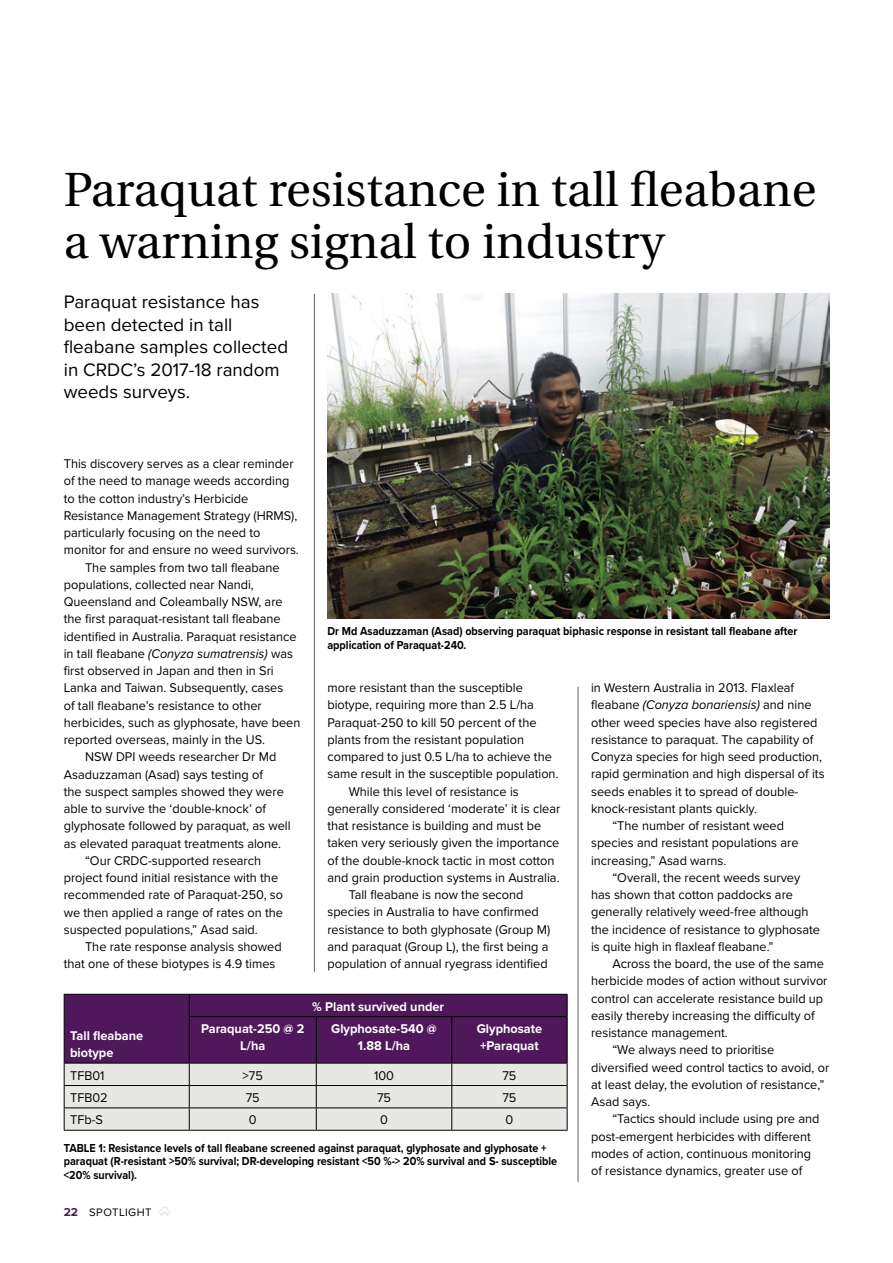
<style>
.page{position:relative;width:893px;height:1263px;background:#fff}
.page>*{position:absolute;margin:0;border:0;box-sizing:border-box;transform-origin:0 0}
.t1{font:47.85px/51.8px "Utopia";color:#000}
.t2{font:18.75px/22.5px "Proxima Nova";color:#000}
.t3{font:13.2px "Proxima Nova";color:#000}
.t4{font:700 13.2px/17.2px "Proxima Nova";color:#fff}
.t5{font:italic 13.2px "Proxima Nova";color:#000}
.t6{font:700 12px/13.5px "Proxima Nova";color:#000;scale:.9 1}
.t7{font:11.25px "Proxima Nova";letter-spacing:.04em;color:#000}
.s1{font-style:normal}
.s2{font-weight:700;font-size:12px;color:#4f185b}
</style>
<div class="page">
<svg style="left:160px;top:1207px;width:10px;height:8px"></svg>
<hr style="left:314px;top:294px;width:1px;height:678px;background:#5e6062">
<hr style="left:578px;top:687px;width:1px;height:495px;background:#5e6062">
<svg style="left:64px;top:994px;width:504px;height:136px;background:#927797"></svg>
<hr style="left:64px;top:1130px;width:125px;height:1px;background:#000">
<hr style="left:189px;top:1130px;width:127px;height:1px;background:#000">
<hr style="left:316px;top:1130px;width:136px;height:1px;background:#000">
<hr style="left:452px;top:1130px;width:115px;height:1px;background:#000">
<img style="left:327px;top:293px;width:502px;height:325px">
<h1 class="t1" style="left:64px;top:165px;width:754px">Paraquat resistance in tall fleabane a warning signal to industry</h1>
<h2 class="t2" style="left:64px;top:290px;width:226px">Paraquat resistance has been detected in tall fleabane samples collected in CRDC’s 2017-18 random weeds surveys.</h2>
<p class="t3" style="left:64px;top:454px;width:231px">This discovery serves as a clear reminder</p>
<p class="t3" style="left:64px;top:471px;width:227px">of the need to manage weeds according</p>
<p class="t3" style="left:64px;top:488px;width:186px">to the cotton industry’s Herbicide</p>
<p class="t3" style="left:64px;top:505px;width:235px">Resistance Management Strategy (HRMS),</p>
<p class="t3" style="left:64px;top:523px;width:198px">particularly focusing on the need to</p>
<p class="t3" style="left:64px;top:540px;width:237px">monitor for and ensure no weed survivors.</p>
<p class="t3" style="left:85px;top:557px;width:196px">The samples from two tall fleabane</p>
<p class="t3" style="left:64px;top:574px;width:192px">populations, collected near Nandi,</p>
<p class="t3" style="left:64px;top:592px;width:220px">Queensland and Coleambally NSW, are</p>
<p class="t3" style="left:64px;top:609px;width:218px">the first paraquat-resistant tall fleabane</p>
<p class="t3" style="left:64px;top:626px;width:234px">identified in Australia. Paraquat resistance</p>
<p class="t5" style="left:64px;top:643px;width:231px"><span class="s1">in tall fleabane</span> (Conyza sumatrensis) <span class="s1">was</span></p>
<p class="t3" style="left:64px;top:661px;width:212px">first observed in Japan and then in Sri</p>
<p class="t3" style="left:64px;top:678px;width:221px">Lanka and Taiwan. Subsequently, cases</p>
<p class="t3" style="left:64px;top:695px;width:199px">of tall fleabane’s resistance to other</p>
<p class="t3" style="left:64px;top:712px;width:238px">herbicides, such as glyphosate, have been</p>
<p class="t3" style="left:64px;top:730px;width:203px">reported overseas, mainly in the US.</p>
<p class="t3" style="left:85px;top:747px;width:193px">NSW DPI weeds researcher Dr Md</p>
<p class="t3" style="left:64px;top:764px;width:201px">Asaduzzaman (Asad) says testing of</p>
<p class="t3" style="left:64px;top:781px;width:222px">the suspect samples showed they were</p>
<p class="t3" style="left:64px;top:799px;width:204px">able to survive the ‘double-knock’ of</p>
<p class="t3" style="left:64px;top:816px;width:228px">glyphosate followed by paraquat, as well</p>
<p class="t3" style="left:64px;top:833px;width:219px">as elevated paraquat treatments alone.</p>
<p class="t3" style="left:85px;top:850px;width:178px">“Our CRDC-supported research</p>
<p class="t3" style="left:64px;top:868px;width:216px">project found initial resistance with the</p>
<p class="t3" style="left:64px;top:885px;width:221px">recommended rate of Paraquat-250, so</p>
<p class="t3" style="left:64px;top:902px;width:221px">we then applied a range of rates on the</p>
<p class="t3" style="left:64px;top:919px;width:196px">suspected populations,” Asad said.</p>
<p class="t3" style="left:85px;top:937px;width:198px">The rate response analysis showed</p>
<p class="t3" style="left:64px;top:954px;width:213px">that one of these biotypes is 4.9 times</p>
<p class="t6" style="left:327px;top:624px;width:524px">Dr Md Asaduzzaman (Asad) observing paraquat biphasic response in resistant tall fleabane after application of Paraquat-240.</p>
<p class="t3" style="left:591px;top:678px;width:205px">in Western Australia in 2013. Flaxleaf</p>
<p class="t5" style="left:591px;top:695px;width:222px"><span class="s1">fleabane</span> (Conyza bonariensis) <span class="s1">and nine</span></p>
<p class="t3" style="left:591px;top:712px;width:228px">other weed species have also registered</p>
<p class="t3" style="left:591px;top:730px;width:224px">resistance to paraquat. The capability of</p>
<p class="t3" style="left:591px;top:747px;width:233px">Conyza species for high seed production,</p>
<p class="t3" style="left:591px;top:764px;width:235px">rapid germination and high dispersal of its</p>
<p class="t3" style="left:591px;top:781px;width:209px">seeds enables it to spread of double-</p>
<p class="t3" style="left:591px;top:799px;width:167px">knock-resistant plants quickly.</p>
<p class="t3" style="left:612px;top:816px;width:173px">“The number of resistant weed</p>
<p class="t3" style="left:591px;top:833px;width:209px">species and resistant populations are</p>
<p class="t3" style="left:591px;top:850px;width:137px">increasing,” Asad warns.</p>
<p class="t3" style="left:612px;top:868px;width:190px">“Overall, the recent weeds survey</p>
<p class="t3" style="left:591px;top:885px;width:203px">has shown that cotton paddocks are</p>
<p class="t3" style="left:591px;top:902px;width:219px">generally relatively weed-free although</p>
<p class="t3" style="left:591px;top:919px;width:230px">the incidence of resistance to glyphosate</p>
<p class="t3" style="left:591px;top:937px;width:184px">is quite high in flaxleaf fleabane.”</p>
<p class="t3" style="left:612px;top:954px;width:213px">Across the board, the use of the same</p>
<p class="t3" style="left:591px;top:971px;width:238px">herbicide modes of action without survivor</p>
<p class="t3" style="left:591px;top:988px;width:234px">control can accelerate resistance build up</p>
<p class="t3" style="left:591px;top:1006px;width:225px">easily thereby increasing the difficulty of</p>
<p class="t3" style="left:591px;top:1023px;width:138px">resistance management.</p>
<p class="t3" style="left:612px;top:1040px;width:163px">“We always need to prioritise</p>
<p class="t3" style="left:591px;top:1057px;width:240px">diversified weed control tactics to avoid, or</p>
<p class="t3" style="left:591px;top:1074px;width:235px">at least delay, the evolution of resistance,”</p>
<p class="t3" style="left:591px;top:1092px;width:61px">Asad says.</p>
<p class="t3" style="left:612px;top:1109px;width:209px">“Tactics should include using pre and</p>
<p class="t3" style="left:591px;top:1126px;width:221px">post-emergent herbicides with different</p>
<p class="t3" style="left:591px;top:1143px;width:222px">modes of action, continuous monitoring</p>
<p class="t3" style="left:591px;top:1161px;width:213px">of resistance dynamics, greater use of</p>
<p class="t3" style="left:327px;top:678px;width:197px">more resistant than the susceptible</p>
<p class="t3" style="left:327px;top:695px;width:208px">biotype, requiring more than 2.5 L/ha</p>
<p class="t3" style="left:327px;top:712px;width:211px">Paraquat-250 to kill 50 percent of the</p>
<p class="t3" style="left:327px;top:730px;width:198px">plants from the resistant population</p>
<p class="t3" style="left:327px;top:747px;width:226px">compared to just 0.5 L/ha to achieve the</p>
<p class="t3" style="left:327px;top:764px;width:233px">same result in the susceptible population.</p>
<p class="t3" style="left:349px;top:781px;width:172px">While this level of resistance is</p>
<p class="t3" style="left:327px;top:799px;width:234px">generally considered ‘moderate’ it is clear</p>
<p class="t3" style="left:327px;top:816px;width:215px">that resistance is building and must be</p>
<p class="t3" style="left:327px;top:833px;width:234px">taken very seriously given the importance</p>
<p class="t3" style="left:327px;top:850px;width:229px">of the double-knock tactic in most cotton</p>
<p class="t3" style="left:327px;top:868px;width:234px">and grain production systems in Australia.</p>
<p class="t3" style="left:349px;top:885px;width:176px">Tall fleabane is now the second</p>
<p class="t3" style="left:327px;top:902px;width:213px">species in Australia to have confirmed</p>
<p class="t3" style="left:327px;top:919px;width:224px">resistance to both glyphosate (Group M)</p>
<p class="t3" style="left:327px;top:937px;width:223px">and paraquat (Group L), the first being a</p>
<p class="t3" style="left:327px;top:954px;width:222px">population of annual ryegrass identified</p>
<p class="t4" style="left:312px;top:997px;width:133px">% Plant survived under</p>
<p class="t4" style="left:201px;top:1020px;width:105px;text-align:center">Paraquat-250 @ 2<br>L/ha</p>
<p class="t4" style="left:331px;top:1020px;width:107px;text-align:center">Glyphosate-540 @<br>1.88 L/ha</p>
<p class="t4" style="left:477px;top:1020px;width:67px">Glyphosate +Paraquat</p>
<p class="t4" style="left:70px;top:1026px;width:75px">Tall fleabane biotype</p>
<p class="t3" style="left:70px;top:1065px;width:36px">TFB01</p>
<p class="t3" style="left:243px;top:1065px;width:22px">&gt;75</p>
<p class="t3" style="left:374px;top:1065px;width:21px">100</p>
<p class="t3" style="left:502px;top:1065px;width:16px">75</p>
<p class="t3" style="left:70px;top:1087px;width:39px">TFB02</p>
<p class="t3" style="left:246px;top:1087px;width:16px">75</p>
<p class="t3" style="left:377px;top:1087px;width:16px">75</p>
<p class="t3" style="left:502px;top:1087px;width:16px">75</p>
<p class="t3" style="left:70px;top:1110px;width:34px">TFb-S</p>
<p class="t3" style="left:249px;top:1110px;width:9px">0</p>
<p class="t3" style="left:380px;top:1110px;width:9px">0</p>
<p class="t3" style="left:506px;top:1110px;width:9px">0</p>
<p class="t6" style="left:64px;top:1140px;width:550px">TABLE 1: Resistance levels of tall fleabane screened against paraquat, glyphosate and glyphosate + paraquat (R-resistant &gt;50% survival; DR-developing resistant &lt;50 %-&gt; 20% survival and S- susceptible &lt;20% survival).</p>
<p class="t7" style="left:64px;top:1203px;width:89px"><span class="s2">22</span> SPOTLIGHT</p>
</div>
